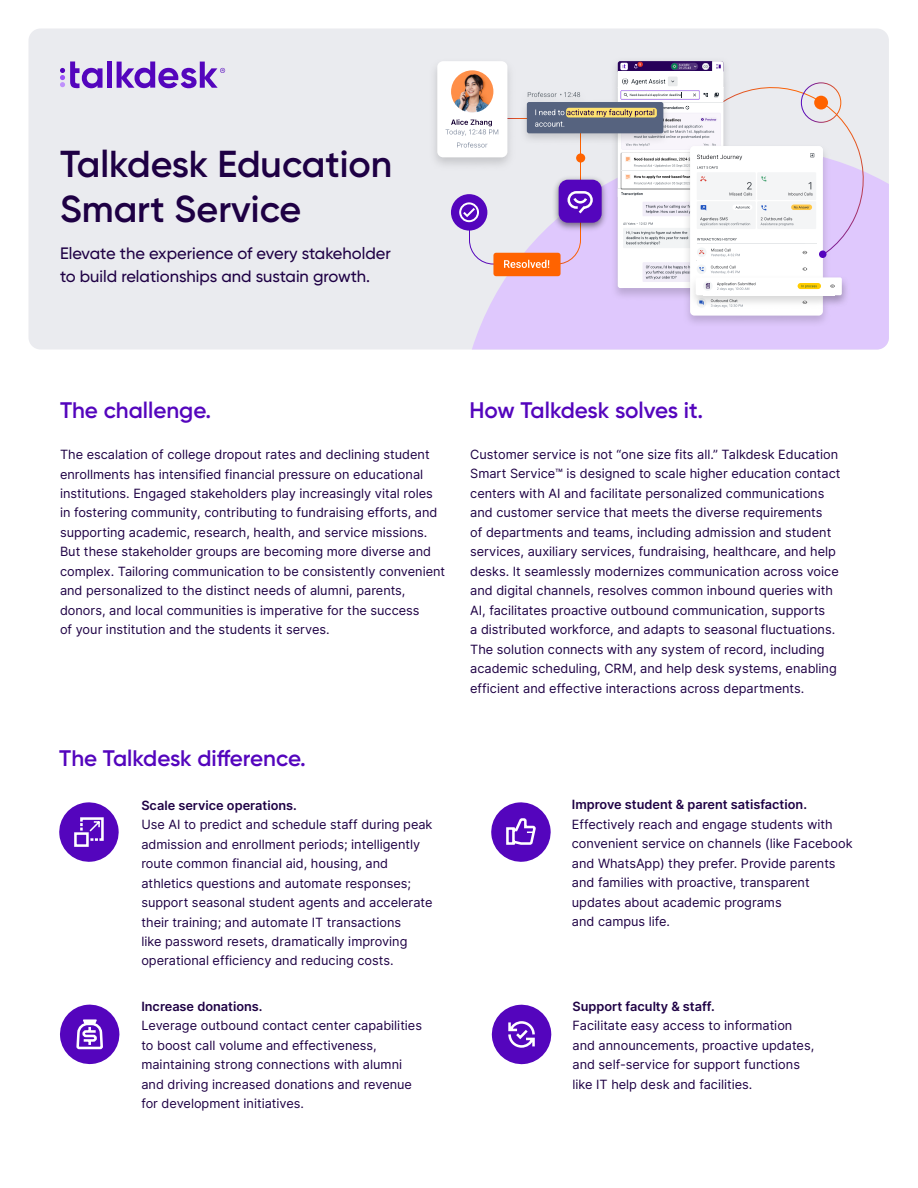
<style>
.page{position:relative;width:918px;height:1188px;background:#fff}
.page>*{position:absolute;margin:0;border:0;box-sizing:border-box;transform-origin:0 0}
.t1{font:600 37.5px/45px "Gilroy";color:#1e0044}
.t2{font:600 22.5px "Gilroy";color:#5405bd}
.t3{font:500 16.5px/22.5px "Gilroy";color:#1e0044}
.t4{font:12.75px/19.5px "Inter";color:#1e0044}
.t5{font:600 12.75px "Inter";color:#1e0044}
</style>
<div class="page">
<div style="left:28px;top:28px;width:861px;height:322px;background:#eaebef;border-radius:12px"></div>
<div style="left:472px;top:177px;width:417px;height:173px;background:#dfc8fd"></div>
<div style="left:107px;top:62px;width:5px;height:26px;background:#5405bd"></div>
<svg style="left:60px;top:62px;width:43px;height:27px"></svg>
<svg style="left:117px;top:62px;width:108px;height:26px"></svg>
<svg style="left:59px;top:802px;width:60px;height:60px"></svg>
<svg style="left:60px;top:1004px;width:60px;height:61px"></svg>
<svg style="left:491px;top:802px;width:60px;height:60px"></svg>
<svg style="left:491px;top:1004px;width:61px;height:61px"></svg>
<svg style="left:755px;top:82px;width:121px;height:202px"></svg>
<div style="left:801px;top:83px;width:40px;height:40px;border:1px solid #fff;border-radius:50%"></div>
<div style="left:814px;top:96px;width:14px;height:14px;background:#ff6300;border-radius:50%"></div>
<img style="left:609px;top:291px;width:73px;height:10px">
<img style="left:682px;top:142px;width:168px;height:186px">
<div style="left:690px;top:146px;width:133px;height:170px;background:#fff;border-radius:4px"></div>
<div style="left:697px;top:172px;width:59px;height:28px;background:#f4f5f6"></div>
<div style="left:757px;top:172px;width:59px;height:28px;background:#f4f5f6"></div>
<svg style="left:788px;top:182px;width:25px;height:14px"></svg>
<svg style="left:761px;top:176px;width:5px;height:5px"></svg>
<div style="left:697px;top:201px;width:59px;height:28px;background:#f4f5f6"></div>
<div style="left:757px;top:201px;width:59px;height:28px;background:#f4f5f6"></div>
<svg style="left:791px;top:205px;width:21px;height:5px"></svg>
<svg style="left:794px;top:206px;width:15px;height:2px"></svg>
<svg style="left:761px;top:217px;width:32px;height:9px"></svg>
<svg style="left:761px;top:205px;width:5px;height:5px"></svg>
<hr style="left:697px;top:261px;width:107px;height:1px;background:#e6e8ea">
<hr style="left:697px;top:244px;width:107px;height:1px;background:#e6e8ea">
<svg style="left:802px;top:251px;width:5px;height:3px"></svg>
<svg style="left:810px;top:153px;width:4px;height:4px"></svg>
<img style="left:687px;top:291px;width:115px;height:17px">
<div style="left:696px;top:277px;width:146px;height:18px;background:#fff;border-radius:2px"></div>
<svg style="left:798px;top:283px;width:23px;height:6px"></svg>
<svg style="left:802px;top:261px;width:70px;height:74px"></svg>
<div style="left:437px;top:61px;width:70px;height:96px;background:#fff;border-radius:6px"></div>
<svg style="left:446px;top:61px;width:309px;height:230px"></svg>
<div style="left:576px;top:153px;width:9px;height:10px;background:#ff6300;border-radius:50%"></div>
<div style="left:819px;top:250px;width:7px;height:8px;background:#5405bd;border-radius:50%"></div>
<h1 class="t1" style="left:60px;top:141px;width:334px">Talkdesk Education<br>Smart Service</h1>
<p class="t3" style="left:60px;top:242px;width:332px">Elevate the experience of every stakeholder to build relationships and sustain growth.</p>
<h2 class="t2" style="left:60px;top:396px;width:153px">The challenge.</h2>
<h2 class="t2" style="left:470px;top:396px;width:235px">How Talkdesk solves it.</h2>
<p class="t4" style="left:60px;top:444px;width:387px">The escalation of college dropout rates and declining student enrollments has intensified financial pressure on educational institutions. Engaged stakeholders play increasingly vital roles in fostering community, contributing to fundraising efforts, and supporting academic, research, health, and service missions.<br>But these stakeholder groups are becoming more diverse and complex. Tailoring communication to be consistently convenient and personalized to the distinct needs of alumni, parents, donors, and local communities is imperative for the success<br>of your institution and the students it serves.</p>
<p class="t4" style="left:470px;top:444px;width:372px">Customer service is not “one size fits all.” Talkdesk Education Smart Service™ is designed to scale higher education contact centers with AI and facilitate personalized communications and customer service that meets the diverse requirements<br>of departments and teams, including admission and student services, auxiliary services, fundraising, healthcare, and help desks. It seamlessly modernizes communication across voice and digital channels, resolves common inbound queries with AI, facilitates proactive outbound communication, supports<br>a distributed workforce, and adapts to seasonal fluctuations.<br>The solution connects with any system of record, including academic scheduling, CRM, and help desk systems, enabling efficient and effective interactions across departments.</p>
<h2 class="t2" style="left:59px;top:744px;width:248px">The Talkdesk difference.</h2>
<p class="t5" style="left:141px;top:796px;width:157px">Scale service operations.</p>
<p class="t4" style="left:141px;top:814px;width:293px">Use AI to predict and schedule staff during peak admission and enrollment periods; intelligently route common financial aid, housing, and athletics questions and automate responses; support seasonal student agents and accelerate their training; and automate IT transactions<br>like password resets, dramatically improving operational efficiency and reducing costs.</p>
<p class="t5" style="left:141px;top:997px;width:123px">Increase donations.</p>
<p class="t4" style="left:141px;top:1016px;width:282px">Leverage outbound contact center capabilities to boost call volume and effectiveness, maintaining strong connections with alumni and driving increased donations and revenue for development initiatives.</p>
<p class="t5" style="left:572px;top:796px;width:237px">Improve student &amp; parent satisfaction.</p>
<p class="t4" style="left:572px;top:814px;width:282px">Effectively reach and engage students with convenient service on channels (like Facebook and WhatsApp) they prefer. Provide parents and families with proactive, transparent updates about academic programs<br>and campus life.</p>
<p class="t5" style="left:573px;top:997px;width:144px">Support faculty &amp; staff.</p>
<p class="t4" style="left:573px;top:1016px;width:243px">Facilitate easy access to information and announcements, proactive updates, and self-service for support functions like IT help desk and facilities.</p>
</div>
